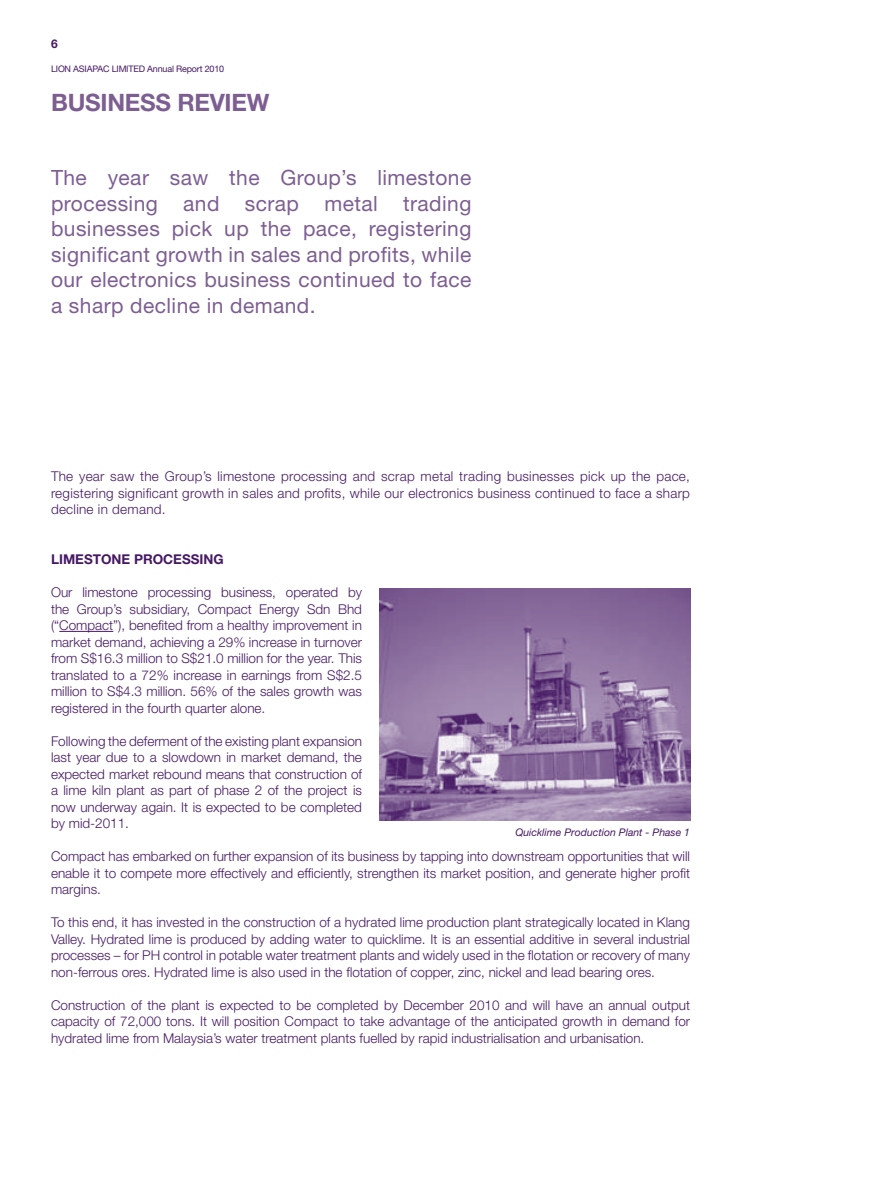
<style>
.page{position:relative;width:893px;height:1191px;background:#fff}
.page>*{position:absolute;margin:0;border:0;box-sizing:border-box;transform-origin:0 0}
.t1{font:700 24px "Helvetica Neue LT Std";letter-spacing:-.01em;color:#7d5e92}
.t2{font:21px/25.5px "Helvetica Neue LT Std";letter-spacing:.02em;color:#7d5e92;text-align:justify}
.t3{font:300 13.5px/16.5px "Helvetica Neue LT Std";color:#461964;text-align:justify}
.t4{font:700 13.5px "Helvetica Neue LT Std";color:#461964}
.t5{font:700 12px "Helvetica Neue LT Std";color:#461964}
.t6{font:italic 10.5px "Helvetica Neue LT Std";color:#461964}
.t7{font:9px "Helvetica Neue LT Std";letter-spacing:-.02em;color:#461964}
</style>
<div class="page">
<hr style="left:59px;top:631px;width:54px;height:1px;background:#461964">
<img style="left:379px;top:588px;width:311px;height:232px">
<p class="t5" style="left:51px;top:36px;width:8px">6</p>
<p class="t7" style="left:51px;top:64px;width:175px">Lion Asiapac Limited Annual Report 2010</p>
<h1 class="t1" style="left:51px;top:87px;width:220px">BUSINESS REVIEW</h1>
<h2 class="t2" style="left:51px;top:165px;width:422px">The year saw the Group’s limestone processing and scrap metal trading businesses pick up the pace, registering significant growth in sales and profits, while our electronics business continued to face a sharp decline in demand.</h2>
<p class="t3" style="left:51px;top:468px;width:640px">The year saw the Group’s limestone processing and scrap metal trading businesses pick up the pace, registering significant growth in sales and profits, while our electronics business continued to face a sharp decline in demand.</p>
<p class="t4" style="left:51px;top:551px;width:174px">LIMESTONE PROCESSING</p>
<p class="t3" style="left:51px;top:583px;width:313px">Our limestone processing business, operated by the Group’s subsidiary, Compact Energy Sdn Bhd (“Compact”), benefited from a healthy improvement in market demand, achieving a 29% increase in turnover from S$16.3 million to S$21.0 million for the year. This translated to a 72% increase in earnings from S$2.5 million to S$4.3 million. 56% of the sales growth was registered in the fourth quarter alone.</p>
<p class="t3" style="left:51px;top:732px;width:313px">Following the deferment of the existing plant expansion last year due to a slowdown in market demand, the expected market rebound means that construction of a lime kiln plant as part of phase 2 of the project is now underway again. It is expected to be completed by mid-2011.</p>
<p class="t3" style="left:51px;top:847px;width:641px">Compact has embarked on further expansion of its business by tapping into downstream opportunities that will enable it to compete more effectively and efficiently, strengthen its market position, and generate higher profit margins.</p>
<p class="t3" style="left:51px;top:913px;width:640px">To this end, it has invested in the construction of a hydrated lime production plant strategically located in Klang Valley. Hydrated lime is produced by adding water to quicklime. It is an essential additive in several industrial processes – for PH control in potable water treatment plants and widely used in the flotation or recovery of many non-ferrous ores. Hydrated lime is also used in the flotation of copper, zinc, nickel and lead bearing ores.</p>
<p class="t3" style="left:51px;top:996px;width:641px">Construction of the plant is expected to be completed by December 2010 and will have an annual output capacity of 72,000 tons. It will position Compact to take advantage of the anticipated growth in demand for hydrated lime from Malaysia’s water treatment plants fuelled by rapid industrialisation and urbanisation.</p>
<p class="t6" style="left:515px;top:826px;width:176px">Quicklime Production Plant - Phase 1</p>
</div>
